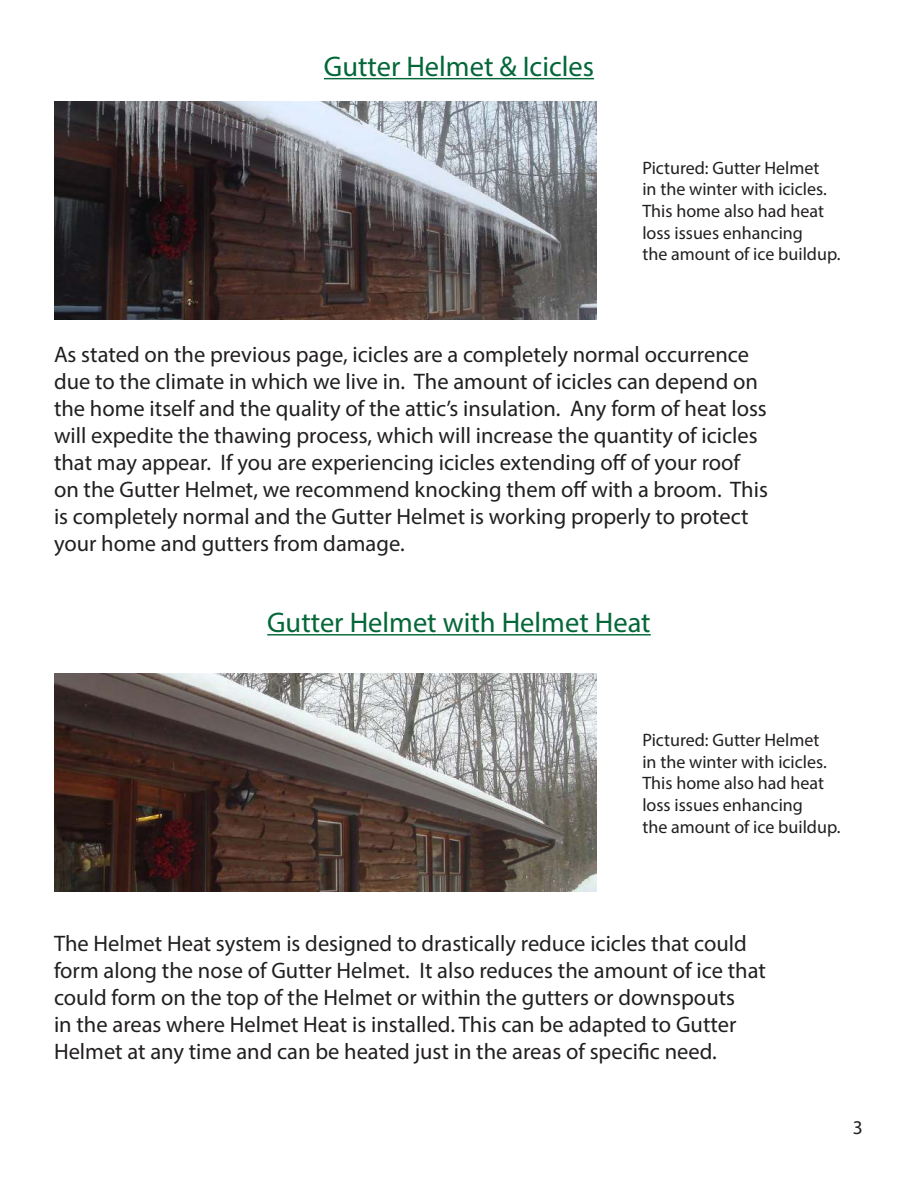
<style>
.page{position:relative;width:918px;height:1188px;background:#fff}
.page>*{position:absolute;margin:0;border:0;box-sizing:border-box;transform-origin:0 0}
.t1{font:28.5px "Myriad Pro";color:#036738}
.t2{font:22.5px/27px "Myriad Pro";color:#221f1f}
.t3{font:19.5px "Myriad Pro";color:#221f1f}
.t4{font:18px/21.6px "Myriad Pro";color:#221f1f}
</style>
<div class="page">
<hr style="left:324px;top:78px;width:270px;height:1px;background:#036738">
<hr style="left:267px;top:634px;width:384px;height:2px;background:#036738">
<img style="left:54px;top:101px;width:542px;height:219px">
<img style="left:54px;top:674px;width:542px;height:218px">
<p class="t1" style="left:324px;top:55px;width:272px">Gutter Helmet &amp; Icicles</p>
<p class="t4" style="left:642px;top:158px;width:200px">Pictured: Gutter Helmet<br>in the winter with icicles.<br>This home also had heat loss issues enhancing<br>the amount of ice buildup.</p>
<p class="t2" style="left:54px;top:343px;width:715px">As stated on the previous page, icicles are a completely normal occurrence due to the climate in which we live in. The amount of icicles can depend on the home itself and the quality of the attic’s insulation. Any form of heat loss will expedite the thawing process, which will increase the quantity of icicles that may appear. If you are experiencing icicles extending off of your roof on the Gutter Helmet, we recommend knocking them off with a broom. This is completely normal and the Gutter Helmet is working properly to protect your home and gutters from damage.</p>
<p class="t1" style="left:267px;top:611px;width:385px">Gutter Helmet with Helmet Heat</p>
<p class="t4" style="left:642px;top:731px;width:200px">Pictured: Gutter Helmet<br>in the winter with icicles.<br>This home also had heat loss issues enhancing<br>the amount of ice buildup.</p>
<p class="t2" style="left:54px;top:932px;width:713px">The Helmet Heat system is designed to drastically reduce icicles that could form along the nose of Gutter Helmet. It also reduces the amount of ice that could form on the top of the Helmet or within the gutters or downspouts<br>in the areas where Helmet Heat is installed. This can be adapted to Gutter Helmet at any time and can be heated just in the areas of specific need.</p>
<p class="t3" style="left:853px;top:1120px;width:12px">3</p>
</div>
